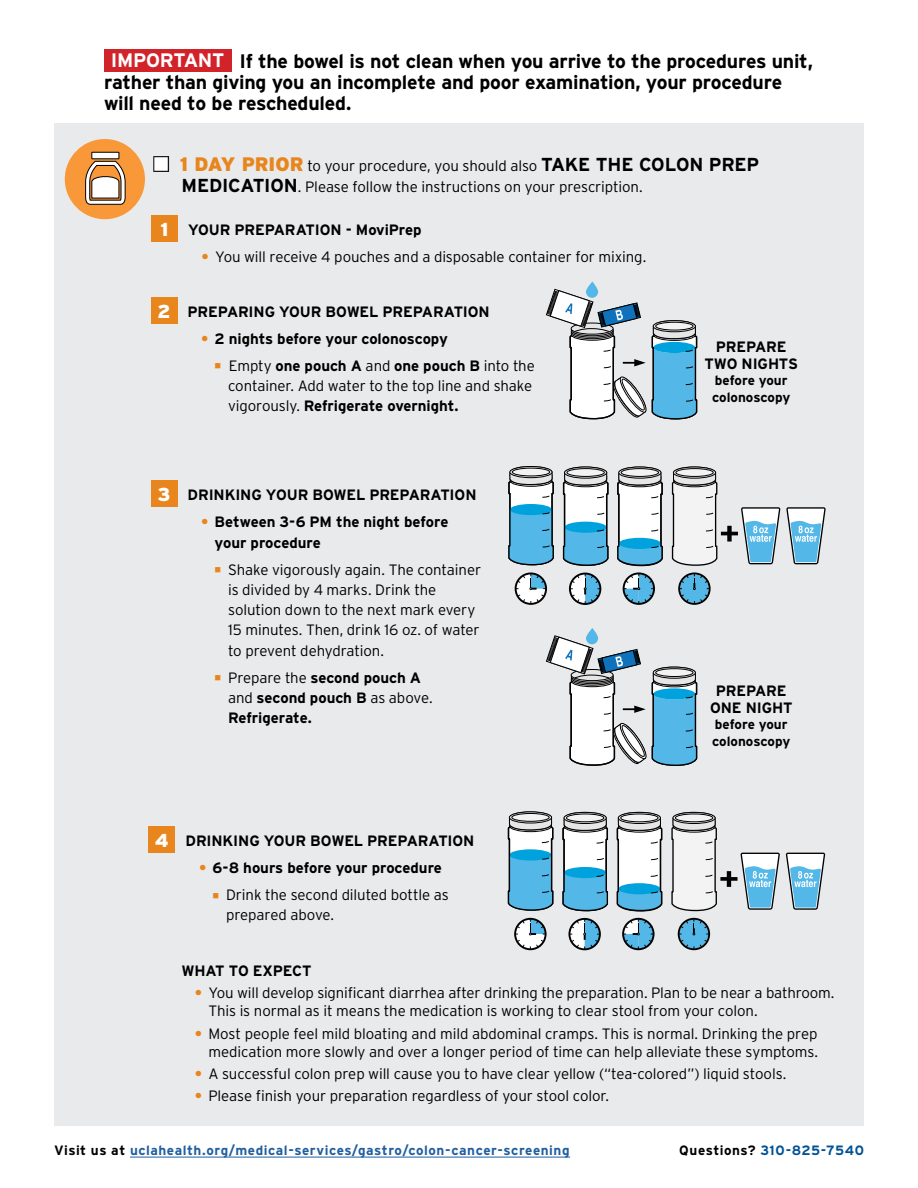
<style>
.page{position:relative;width:918px;height:1188px;background:#fff}
.page>*{position:absolute;margin:0;border:0;box-sizing:border-box;transform-origin:0 0}
.TEXT_1{font:700 19.5px/21px "Interstate";letter-spacing:-.015em;color:#000}
.YELLOW_SUB_TITLE{font:700 19.5px "Interstate";letter-spacing:-.02em;color:#fff}
.YELLOW_SUB_TITLE-2{font:900 18.75px "Interstate";color:#fff}
.TEXT_1_BULLETS_INSET{font:300 15px/20.2px "Interstate";letter-spacing:-.005em;color:#000}
.TEXT_1_BULLETS_INSET-2{font:700 15px/20.2px "Interstate";letter-spacing:-.01em;color:#000}
.YELLOW_SUB_TITLE-3{font:700 13.5px "Interstate";letter-spacing:.04em;color:#215e9e}
.TEXT_1_BULLETS_INSET-3{font:700 13.5px "Interstate";letter-spacing:-.005em;color:#000}
.YELLOW_SUB_TITLE-4{font:700 13.5px "Interstate";letter-spacing:.035em;color:#005295}
.s1{font-weight:900;font-size:19.5px;color:#e8851c}
.s2{font-weight:700;font-size:18.75px}
.s3{font-weight:700;color:#e8851c}
.s4{color:#e8851c}
.s5{font-weight:700}
.s6{font-weight:300}
.s7{color:#000}
</style>
<div class="page">
<div style="left:54px;top:123px;width:810px;height:1002px;background:#e9eaeb"></div>
<div style="left:65px;top:139px;width:80px;height:80px;background:#f89838;border-radius:50%"></div>
<svg style="left:85px;top:151px;width:41px;height:54px"></svg>
<hr style="left:130px;top:1157px;width:440px;height:1px;background:#215e9e">
<svg style="left:586px;top:282px;width:12px;height:16px"></svg>
<svg style="left:546px;top:288px;width:152px;height:132px"></svg>
<svg style="left:586px;top:628px;width:12px;height:16px"></svg>
<svg style="left:545px;top:635px;width:153px;height:131px"></svg>
<svg style="left:569px;top:573px;width:32px;height:32px"></svg>
<svg style="left:515px;top:572px;width:32px;height:33px"></svg>
<svg style="left:678px;top:572px;width:33px;height:33px"></svg>
<svg style="left:508px;top:466px;width:46px;height:100px;background:#76b4d0"></svg>
<svg style="left:510px;top:467px;width:42px;height:11px"></svg>
<div style="left:509px;top:466px;width:44px;height:12px;border:1px solid #010101;border-radius:50%"></div>
<div style="left:512px;top:468px;width:38px;height:8px;background:#f3f3f3;border-radius:50%"></div>
<div style="left:512px;top:468px;width:38px;height:8px;border:1px solid #010101;border-radius:50%"></div>
<svg style="left:617px;top:466px;width:46px;height:139px"></svg>
<svg style="left:619px;top:467px;width:42px;height:11px"></svg>
<div style="left:618px;top:467px;width:43px;height:12px;border:1px solid #010101;border-radius:50%"></div>
<div style="left:621px;top:469px;width:38px;height:7px;background:#f3f3f3;border-radius:50%"></div>
<div style="left:621px;top:468px;width:38px;height:9px;border:1px solid #010101;border-radius:50%"></div>
<svg style="left:562px;top:466px;width:47px;height:100px;background:#94c0d4"></svg>
<svg style="left:565px;top:467px;width:42px;height:11px"></svg>
<div style="left:564px;top:467px;width:43px;height:12px;border:1px solid #010101;border-radius:50%"></div>
<div style="left:567px;top:469px;width:37px;height:7px;background:#f3f3f3;border-radius:50%"></div>
<div style="left:567px;top:468px;width:38px;height:9px;border:1px solid #010101;border-radius:50%"></div>
<svg style="left:671px;top:466px;width:109px;height:100px"></svg>
<svg style="left:786px;top:507px;width:40px;height:57px"></svg>
<svg style="left:622px;top:918px;width:33px;height:32px"></svg>
<svg style="left:568px;top:918px;width:33px;height:32px"></svg>
<svg style="left:514px;top:918px;width:33px;height:32px"></svg>
<svg style="left:678px;top:918px;width:32px;height:32px"></svg>
<svg style="left:507px;top:811px;width:47px;height:100px;background:#79b6d2"></svg>
<svg style="left:509px;top:812px;width:43px;height:11px"></svg>
<div style="left:509px;top:811px;width:43px;height:13px;border:1px solid #010101;border-radius:50%"></div>
<div style="left:512px;top:813px;width:37px;height:8px;background:#f3f3f3;border-radius:50%"></div>
<div style="left:512px;top:813px;width:37px;height:9px;border:1px solid #010101;border-radius:50%"></div>
<svg style="left:616px;top:811px;width:47px;height:101px;background:#afccd8"></svg>
<svg style="left:618px;top:812px;width:42px;height:12px"></svg>
<div style="left:618px;top:812px;width:43px;height:12px;border:1px solid #010101;border-radius:50%"></div>
<div style="left:621px;top:814px;width:37px;height:8px;background:#f3f3f3;border-radius:50%"></div>
<div style="left:621px;top:814px;width:37px;height:8px;border:1px solid #010101;border-radius:50%"></div>
<svg style="left:562px;top:811px;width:46px;height:101px;background:#94c0d4"></svg>
<svg style="left:564px;top:812px;width:42px;height:12px"></svg>
<div style="left:564px;top:812px;width:43px;height:12px;border:1px solid #010101;border-radius:50%"></div>
<div style="left:567px;top:814px;width:37px;height:8px;background:#f3f3f3;border-radius:50%"></div>
<div style="left:566px;top:814px;width:38px;height:8px;border:1px solid #010101;border-radius:50%"></div>
<svg style="left:671px;top:811px;width:109px;height:101px"></svg>
<svg style="left:786px;top:853px;width:39px;height:57px"></svg>
<div style="left:151px;top:297px;width:27px;height:27px;background:#e8851c"></div>
<div style="left:151px;top:480px;width:27px;height:27px;background:#e8851c"></div>
<div style="left:151px;top:215px;width:27px;height:27px;background:#e8851c"></div>
<div style="left:148px;top:826px;width:27px;height:27px;background:#e8851c"></div>
<div style="left:104px;top:49px;width:128px;height:22px;background:#d2232a"></div>
<p class="YELLOW_SUB_TITLE" style="left:111px;top:50px;width:115px">IMPORTANT</p>
<p class="TEXT_1" style="left:104px;top:50px;width:710px;text-indent:135px">If the bowel is not clean when you arrive to the procedures unit, rather than giving you an incomplete and poor examination, your procedure will need to be rescheduled.</p>
<p class="YELLOW_SUB_TITLE-2" style="left:161px;top:219px;width:9px">1</p>
<p class="TEXT_1_BULLETS_INSET" style="left:180px;top:156px;width:581px"><span class="s1">1 DAY PRIOR</span> to your procedure, you should also <span class="s2">TAKE THE COLON PREP<br>MEDICATION</span>. Please follow the instructions on your prescription.</p>
<p class="TEXT_1_BULLETS_INSET-2" style="left:188px;top:220px;width:235px">YOUR PREPARATION - MoviPrep</p>
<p class="TEXT_1_BULLETS_INSET" style="left:202px;top:247px;width:446px"><span class="s3">•</span> You will receive 4 pouches and a disposable container for mixing.</p>
<p class="YELLOW_SUB_TITLE-2" style="left:157px;top:300px;width:15px">2</p>
<p class="TEXT_1_BULLETS_INSET-2" style="left:188px;top:301px;width:304px">PREPARING YOUR BOWEL PREPARATION</p>
<p class="TEXT_1_BULLETS_INSET-2" style="left:201px;top:328px;width:248px"><span class="s4">•</span> 2 nights before your colonoscopy</p>
<p class="TEXT_1_BULLETS_INSET" style="left:228px;top:355px;width:308px;text-indent:-14px"><span class="s4">■</span> Empty <span class="s5">one pouch A</span> and <span class="s5">one pouch B</span> into the container. Add water to the top line and shake vigorously. <span class="s5">Refrigerate overnight.</span></p>
<p class="TEXT_1_BULLETS_INSET-2" style="left:716px;top:337px;width:72px">PREPARE</p>
<p class="TEXT_1_BULLETS_INSET-2" style="left:704px;top:353px;width:95px">TWO NIGHTS</p>
<p class="TEXT_1_BULLETS_INSET-3" style="left:715px;top:373px;width:74px">before your</p>
<p class="TEXT_1_BULLETS_INSET-3" style="left:712px;top:390px;width:80px">colonoscopy</p>
<p class="YELLOW_SUB_TITLE-2" style="left:158px;top:484px;width:14px">3</p>
<p class="TEXT_1_BULLETS_INSET-2" style="left:188px;top:485px;width:290px">DRINKING YOUR BOWEL PREPARATION</p>
<p class="TEXT_1_BULLETS_INSET-2" style="left:215px;top:512px;width:235px;text-indent:-14px"><span class="s4">•</span> Between 3-6 PM the night before your procedure</p>
<p class="TEXT_1_BULLETS_INSET" style="left:228px;top:559px;width:255px;text-indent:-14px"><span class="s4">■</span> Shake vigorously again. The container is divided by 4 marks. Drink the solution down to the next mark every 15 minutes. Then, drink 16 oz. of water to prevent dehydration.</p>
<p class="TEXT_1_BULLETS_INSET-2" style="left:228px;top:667px;width:206px;text-indent:-14px"><span class="s4">■</span> <span class="s6">Prepare the</span> second pouch A <span class="s6">and</span> second pouch B <span class="s6">as above.<br></span>Refrigerate.</p>
<p class="TEXT_1_BULLETS_INSET-2" style="left:716px;top:681px;width:72px">PREPARE</p>
<p class="TEXT_1_BULLETS_INSET-2" style="left:710px;top:697px;width:84px">ONE NIGHT</p>
<p class="TEXT_1_BULLETS_INSET-3" style="left:715px;top:717px;width:74px">before your</p>
<p class="TEXT_1_BULLETS_INSET-3" style="left:712px;top:733px;width:80px">colonoscopy</p>
<p class="YELLOW_SUB_TITLE-2" style="left:155px;top:830px;width:15px">4</p>
<p class="TEXT_1_BULLETS_INSET-2" style="left:186px;top:830px;width:290px">DRINKING YOUR BOWEL PREPARATION</p>
<p class="TEXT_1_BULLETS_INSET-2" style="left:199px;top:857px;width:244px"><span class="s4">•</span> 6-8 hours before your procedure</p>
<p class="TEXT_1_BULLETS_INSET" style="left:226px;top:884px;width:224px;text-indent:-14px"><span class="s4">■</span> Drink the second diluted bottle as prepared above.</p>
<p class="TEXT_1_BULLETS_INSET-2" style="left:181px;top:960px;width:132px">WHAT TO EXPECT</p>
<p class="TEXT_1_BULLETS_INSET" style="left:208px;top:984px;width:628px;line-height:18px;text-indent:-14px"><span class="s3">•</span> You will develop significant diarrhea after drinking the preparation. Plan to be near a bathroom.<br>This is normal as it means the medication is working to clear stool from your colon.</p>
<p class="TEXT_1_BULLETS_INSET" style="left:195px;top:1024px;width:625px;line-height:18px;text-align:right"><span class="s3">•</span> Most people feel mild bloating and mild abdominal cramps. This is normal. Drinking the prep medication more slowly and over a longer period of time can help alleviate these symptoms.</p>
<p class="TEXT_1_BULLETS_INSET" style="left:195px;top:1063px;width:593px"><span class="s3">•</span> A successful colon prep will cause you to have clear yellow (“tea-colored”) liquid stools.</p>
<p class="TEXT_1_BULLETS_INSET" style="left:195px;top:1086px;width:416px"><span class="s3">•</span> Please finish your preparation regardless of your stool color.</p>
<p class="YELLOW_SUB_TITLE-3" style="left:54px;top:1143px;width:517px"><span class="s7">Visit us at</span> uclahealth.org/medical-services/gastro/colon-cancer-screening</p>
<p class="YELLOW_SUB_TITLE-4" style="left:679px;top:1143px;width:186px"><span class="s7">Questions?</span> 310-825-7540</p>
</div>
